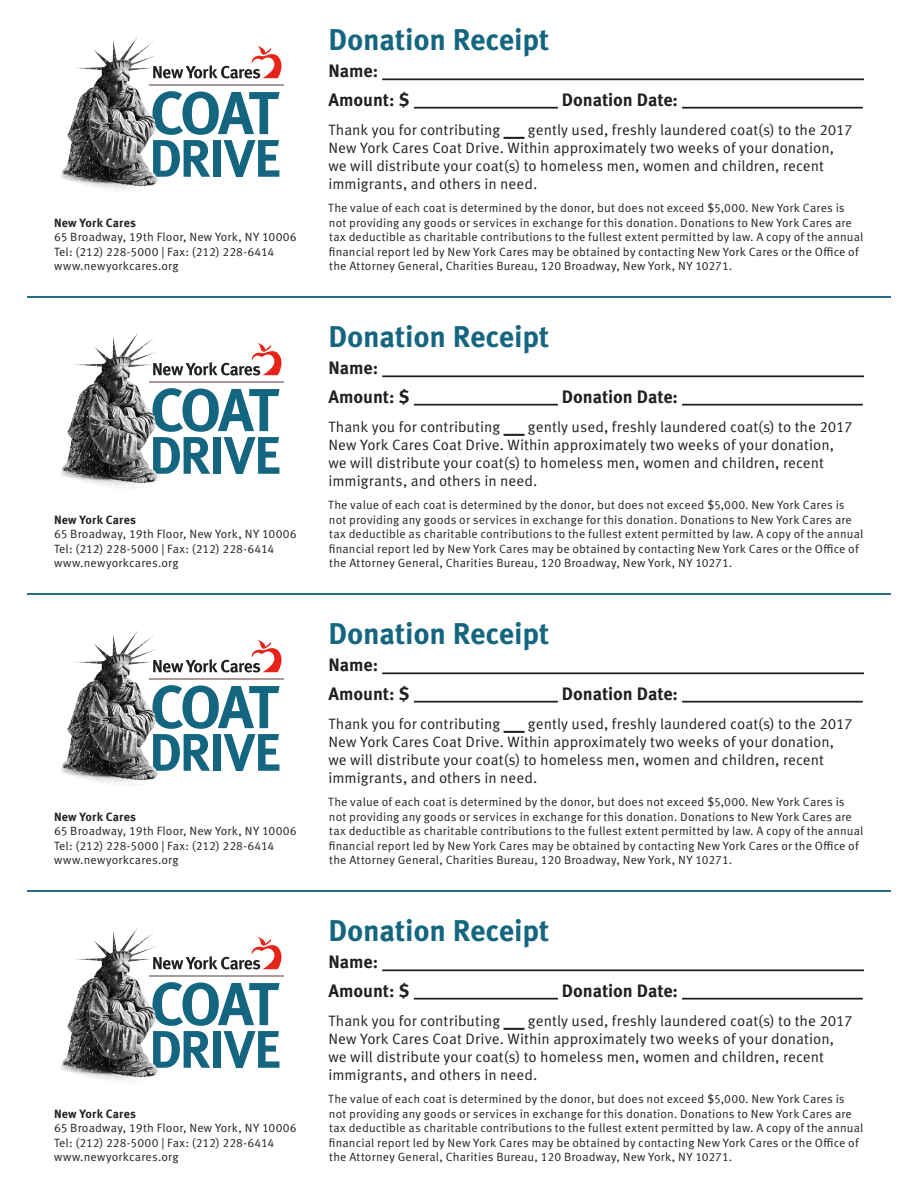
<style>
.page{position:relative;width:918px;height:1188px;background:#fff}
.page>*{position:absolute;margin:0;border:0;box-sizing:border-box;transform-origin:0 0}
.m1{font:700 30px "Meta Pro";letter-spacing:-.01em;color:#14657f}
.m1-2{font:700 18px "Meta Pro";letter-spacing:-.005em;color:#231f20}
.m1-3{font:15px/18px "Meta Pro Norm";letter-spacing:.005em;color:#231f20}
.m1-4{font:12px/14.4px "Meta Pro Norm";letter-spacing:.01em;color:#231f20}
.t1{font:700 12px "Meta Pro";letter-spacing:.015em;color:#231f20}
</style>
<div class="page">
<hr style="left:27px;top:296px;width:864px;height:2px;background:#14657f">
<hr style="left:27px;top:593px;width:864px;height:2px;background:#14657f">
<hr style="left:27px;top:890px;width:864px;height:2px;background:#14657f">
<svg style="left:167px;top:46px;width:115px;height:33px"></svg>
<hr style="left:149px;top:84px;width:134px;height:2px;background:#a99b95">
<svg style="left:167px;top:91px;width:113px;height:86px"></svg>
<img style="left:61px;top:36px;width:106px;height:156px">
<svg style="left:167px;top:343px;width:115px;height:33px"></svg>
<hr style="left:149px;top:381px;width:134px;height:2px;background:#a99b95">
<svg style="left:167px;top:388px;width:113px;height:86px"></svg>
<img style="left:61px;top:333px;width:106px;height:156px">
<svg style="left:167px;top:640px;width:115px;height:33px"></svg>
<hr style="left:149px;top:678px;width:134px;height:2px;background:#a99b95">
<svg style="left:167px;top:685px;width:113px;height:86px"></svg>
<img style="left:61px;top:630px;width:106px;height:156px">
<svg style="left:167px;top:937px;width:115px;height:33px"></svg>
<hr style="left:149px;top:975px;width:134px;height:2px;background:#a99b95">
<svg style="left:167px;top:982px;width:113px;height:86px"></svg>
<img style="left:61px;top:927px;width:106px;height:156px">
<hr style="left:382px;top:375px;width:482px;height:2px;background:#231f20">
<hr style="left:414px;top:404px;width:144px;height:2px;background:#231f20">
<hr style="left:682px;top:404px;width:181px;height:2px;background:#231f20">
<hr style="left:504px;top:434px;width:21px;height:2px;background:#231f20">
<hr style="left:382px;top:672px;width:482px;height:2px;background:#231f20">
<hr style="left:414px;top:701px;width:144px;height:2px;background:#231f20">
<hr style="left:682px;top:701px;width:181px;height:2px;background:#231f20">
<hr style="left:504px;top:731px;width:21px;height:2px;background:#231f20">
<hr style="left:382px;top:969px;width:482px;height:2px;background:#231f20">
<hr style="left:414px;top:998px;width:144px;height:2px;background:#231f20">
<hr style="left:682px;top:998px;width:181px;height:2px;background:#231f20">
<hr style="left:504px;top:1028px;width:21px;height:2px;background:#231f20">
<hr style="left:382px;top:78px;width:482px;height:2px;background:#231f20">
<hr style="left:414px;top:107px;width:144px;height:2px;background:#231f20">
<hr style="left:682px;top:107px;width:181px;height:2px;background:#231f20">
<hr style="left:504px;top:137px;width:21px;height:2px;background:#231f20">
<p class="t1" style="left:54px;top:213px;width:84px">New York Cares</p>
<p class="m1-4" style="left:54px;top:229px;width:244px">65 Broadway, 19th Floor, New York, NY 10006<br>Tel: (212) 228-5000 | Fax: (212) 228-6414 www.newyorkcares.org</p>
<p class="t1" style="left:54px;top:510px;width:84px">New York Cares</p>
<p class="m1-4" style="left:54px;top:526px;width:244px">65 Broadway, 19th Floor, New York, NY 10006<br>Tel: (212) 228-5000 | Fax: (212) 228-6414 www.newyorkcares.org</p>
<p class="t1" style="left:54px;top:807px;width:84px">New York Cares</p>
<p class="m1-4" style="left:54px;top:823px;width:244px">65 Broadway, 19th Floor, New York, NY 10006<br>Tel: (212) 228-5000 | Fax: (212) 228-6414 www.newyorkcares.org</p>
<p class="t1" style="left:54px;top:1104px;width:84px">New York Cares</p>
<p class="m1-4" style="left:54px;top:1120px;width:244px">65 Broadway, 19th Floor, New York, NY 10006<br>Tel: (212) 228-5000 | Fax: (212) 228-6414 www.newyorkcares.org</p>
<p class="m1" style="left:328px;top:16px;width:222px">Donation Receipt</p>
<p class="m1-2" style="left:328px;top:57px;width:51px">Name:</p>
<p class="m1-2" style="left:328px;top:85px;width:83px">Amount: $</p>
<p class="m1-2" style="left:562px;top:85px;width:118px">Donation Date:</p>
<p class="m1-3" style="left:328px;top:120px;width:173px">Thank you for contributing</p>
<p class="m1-3" style="left:328px;top:120px;width:526px;text-indent:199px">gently used, freshly laundered coat(s) to the 2017<br>New York Cares Coat Drive. Within approximately two weeks of your donation, we will distribute your coat(s) to homeless men, women and children, recent immigrants, and others in need.</p>
<p class="m1-4" style="left:328px;top:200px;width:537px">The value of each coat is determined by the donor, but does not exceed $5,000. New York Cares is not providing any goods or services in exchange for this donation. Donations to New York Cares are tax deductible as charitable contributions to the fullest extent permitted by law. A copy of the annual financial report led by New York Cares may be obtained by contacting New York Cares or the Office of the Attorney General, Charities Bureau, 120 Broadway, New York, NY 10271.</p>
<p class="m1" style="left:328px;top:313px;width:222px">Donation Receipt</p>
<p class="m1-2" style="left:328px;top:354px;width:51px">Name:</p>
<p class="m1-2" style="left:328px;top:382px;width:83px">Amount: $</p>
<p class="m1-2" style="left:562px;top:382px;width:118px">Donation Date:</p>
<p class="m1-3" style="left:328px;top:417px;width:173px">Thank you for contributing</p>
<p class="m1-3" style="left:328px;top:417px;width:526px;text-indent:199px">gently used, freshly laundered coat(s) to the 2017<br>New York Cares Coat Drive. Within approximately two weeks of your donation, we will distribute your coat(s) to homeless men, women and children, recent immigrants, and others in need.</p>
<p class="m1-4" style="left:328px;top:497px;width:537px">The value of each coat is determined by the donor, but does not exceed $5,000. New York Cares is not providing any goods or services in exchange for this donation. Donations to New York Cares are tax deductible as charitable contributions to the fullest extent permitted by law. A copy of the annual financial report led by New York Cares may be obtained by contacting New York Cares or the Office of the Attorney General, Charities Bureau, 120 Broadway, New York, NY 10271.</p>
<p class="m1" style="left:328px;top:610px;width:222px">Donation Receipt</p>
<p class="m1-2" style="left:328px;top:651px;width:51px">Name:</p>
<p class="m1-2" style="left:328px;top:679px;width:83px">Amount: $</p>
<p class="m1-2" style="left:562px;top:679px;width:118px">Donation Date:</p>
<p class="m1-3" style="left:328px;top:714px;width:173px">Thank you for contributing</p>
<p class="m1-3" style="left:328px;top:714px;width:526px;text-indent:199px">gently used, freshly laundered coat(s) to the 2017<br>New York Cares Coat Drive. Within approximately two weeks of your donation, we will distribute your coat(s) to homeless men, women and children, recent immigrants, and others in need.</p>
<p class="m1-4" style="left:328px;top:794px;width:537px">The value of each coat is determined by the donor, but does not exceed $5,000. New York Cares is not providing any goods or services in exchange for this donation. Donations to New York Cares are tax deductible as charitable contributions to the fullest extent permitted by law. A copy of the annual financial report led by New York Cares may be obtained by contacting New York Cares or the Office of the Attorney General, Charities Bureau, 120 Broadway, New York, NY 10271.</p>
<p class="m1" style="left:328px;top:907px;width:222px">Donation Receipt</p>
<p class="m1-2" style="left:328px;top:948px;width:51px">Name:</p>
<p class="m1-2" style="left:328px;top:976px;width:83px">Amount: $</p>
<p class="m1-2" style="left:562px;top:976px;width:118px">Donation Date:</p>
<p class="m1-3" style="left:328px;top:1011px;width:173px">Thank you for contributing</p>
<p class="m1-3" style="left:328px;top:1011px;width:526px;text-indent:199px">gently used, freshly laundered coat(s) to the 2017<br>New York Cares Coat Drive. Within approximately two weeks of your donation, we will distribute your coat(s) to homeless men, women and children, recent immigrants, and others in need.</p>
<p class="m1-4" style="left:328px;top:1091px;width:537px">The value of each coat is determined by the donor, but does not exceed $5,000. New York Cares is not providing any goods or services in exchange for this donation. Donations to New York Cares are tax deductible as charitable contributions to the fullest extent permitted by law. A copy of the annual financial report led by New York Cares may be obtained by contacting New York Cares or the Office of the Attorney General, Charities Bureau, 120 Broadway, New York, NY 10271.</p>
</div>
